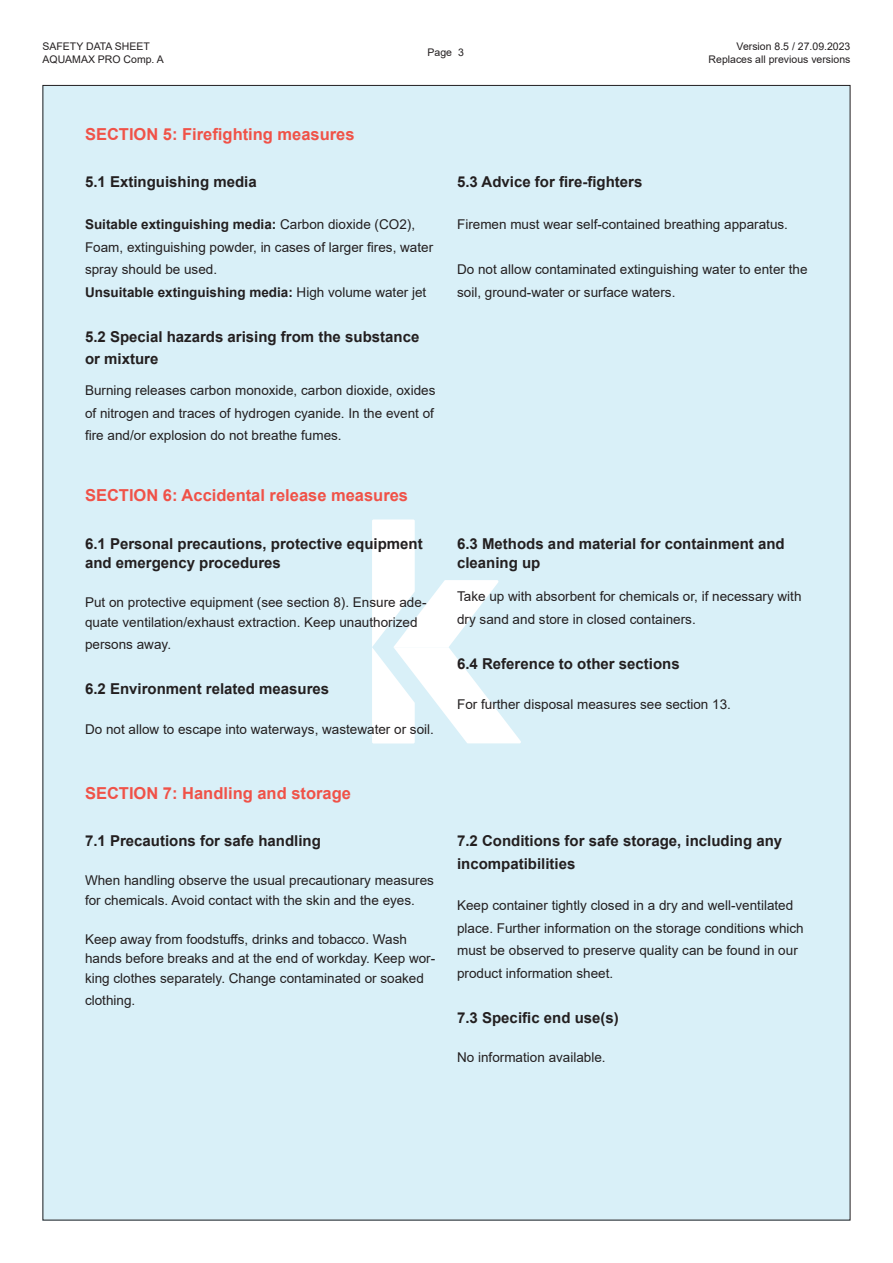
<style>
.page{position:relative;width:893px;height:1263px;background:#fff}
.page>*{position:absolute;margin:0;border:0;box-sizing:border-box;transform-origin:0 0}
.t1{font:700 16.5px "Arial";color:#f05248}
.Cuerpo_Arial_9pt_Reg{font:700 15px/19.5px "Arial";color:#231f20}
.Titular_H2_Arial_10p{font:700 15px/22.5px "Arial";color:#231f20}
.Cuerpo_Arial_9pt_Reg-2{font:13.5px/22.5px "Arial";color:#231f20}
.Cuerpo_Arial_9pt_Reg-3{font:700 13.5px "Arial";color:#231f20}
.t2{font:10.5px/12.6px "Arial";color:#231f20}
.s1{font-weight:700}
.s2{font-weight:400}
</style>
<div class="page">
<div style="left:43px;top:85px;width:807px;height:1135px;background:#d9f0f8"></div>
<svg style="left:372px;top:519px;width:149px;height:224px"></svg>
<p class="t2" style="left:43px;top:40px;width:123px">SAFETY DATA SHEET<br>AQUAMAX PRO Comp. A</p>
<p class="t2" style="left:709px;top:40px;width:143px;text-align:right">Version 8.5 / 27.09.2023<br>Replaces all previous versions</p>
<p class="t2" style="left:428px;top:46px;width:38px">Page 3</p>
<p class="t1" style="left:85px;top:122px;width:271px">SECTION 5: Firefighting measures</p>
<p class="Cuerpo_Arial_9pt_Reg" style="left:85px;top:172px;width:173px">5.1 Extinguishing media</p>
<p class="Cuerpo_Arial_9pt_Reg-2" style="left:85px;top:213px;width:350px"><span class="s1">Suitable extinguishing media:</span> Carbon dioxide (CO2),<br>Foam, extinguishing powder, in cases of larger fires, water spray should be used.</p>
<p class="Cuerpo_Arial_9pt_Reg-3" style="left:85px;top:282px;width:343px">Unsuitable extinguishing media: <span class="s2">High volume water jet</span></p>
<p class="Titular_H2_Arial_10p" style="left:85px;top:325px;width:336px">5.2 Special hazards arising from the substance or mixture</p>
<p class="Cuerpo_Arial_9pt_Reg-2" style="left:85px;top:379px;width:352px;text-align:justify">Burning releases carbon monoxide, carbon dioxide, oxides of nitrogen and traces of hydrogen cyanide. In the event of fire and/or explosion do not breathe fumes.</p>
<p class="t1" style="left:85px;top:484px;width:325px">SECTION 6: Accidental release measures</p>
<p class="Cuerpo_Arial_9pt_Reg" style="left:85px;top:534px;width:339px">6.1 Personal precautions, protective equipment and emergency procedures</p>
<p class="Cuerpo_Arial_9pt_Reg-2" style="left:85px;top:592px;width:343px;line-height:19.5px">Put on protective equipment (see section 8). Ensure ade&shy;quate ventilation/exhaust extraction. Keep unauthorized</p>
<p class="Cuerpo_Arial_9pt_Reg-2" style="left:85px;top:633px;width:88px">persons away.</p>
<p class="Titular_H2_Arial_10p" style="left:85px;top:678px;width:246px">6.2 Environment related measures</p>
<p class="Cuerpo_Arial_9pt_Reg-2" style="left:85px;top:718px;width:350px">Do not allow to escape into waterways, wastewater or soil.</p>
<p class="t1" style="left:85px;top:781px;width:267px">SECTION 7: Handling and storage</p>
<p class="Cuerpo_Arial_9pt_Reg" style="left:85px;top:831px;width:237px">7.1 Precautions for safe handling</p>
<p class="Cuerpo_Arial_9pt_Reg-2" style="left:85px;top:871px;width:350px;line-height:19.5px">When handling observe the usual precautionary measures for chemicals. Avoid contact with the skin and the eyes.</p>
<p class="Cuerpo_Arial_9pt_Reg-2" style="left:85px;top:929px;width:352px;line-height:19.5px">Keep away from foodstuffs, drinks and tobacco. Wash hands before breaks and at the end of workday. Keep wor&shy;king clothes separately. Change contaminated or soaked</p>
<p class="Cuerpo_Arial_9pt_Reg-2" style="left:85px;top:989px;width:52px">clothing.</p>
<p class="Cuerpo_Arial_9pt_Reg" style="left:457px;top:172px;width:187px">5.3 Advice for fire-fighters</p>
<p class="Cuerpo_Arial_9pt_Reg-2" style="left:457px;top:213px;width:332px">Firemen must wear self-contained breathing apparatus.</p>
<p class="Cuerpo_Arial_9pt_Reg-2" style="left:457px;top:258px;width:352px">Do not allow contaminated extinguishing water to enter the soil, ground-water or surface waters.</p>
<p class="Cuerpo_Arial_9pt_Reg" style="left:457px;top:534px;width:329px">6.3 Methods and material for containment and cleaning up</p>
<p class="Cuerpo_Arial_9pt_Reg-2" style="left:457px;top:585px;width:346px">Take up with absorbent for chemicals or, if necessary with dry sand and store in closed containers.</p>
<p class="Titular_H2_Arial_10p" style="left:457px;top:652px;width:224px">6.4 Reference to other sections</p>
<p class="Cuerpo_Arial_9pt_Reg-2" style="left:457px;top:692px;width:275px">For further disposal measures see section 13.</p>
<p class="Titular_H2_Arial_10p" style="left:457px;top:830px;width:327px">7.2 Conditions for safe storage, including any incompatibilities</p>
<p class="Cuerpo_Arial_9pt_Reg-2" style="left:457px;top:894px;width:348px">Keep container tightly closed in a dry and well-ventilated place. Further information on the storage conditions which must be observed to preserve quality can be found in our product information sheet.</p>
<p class="Cuerpo_Arial_9pt_Reg" style="left:457px;top:1008px;width:163px">7.3 Specific end use(s)</p>
<p class="Cuerpo_Arial_9pt_Reg-2" style="left:457px;top:1046px;width:150px">No information available.</p>
</div>
